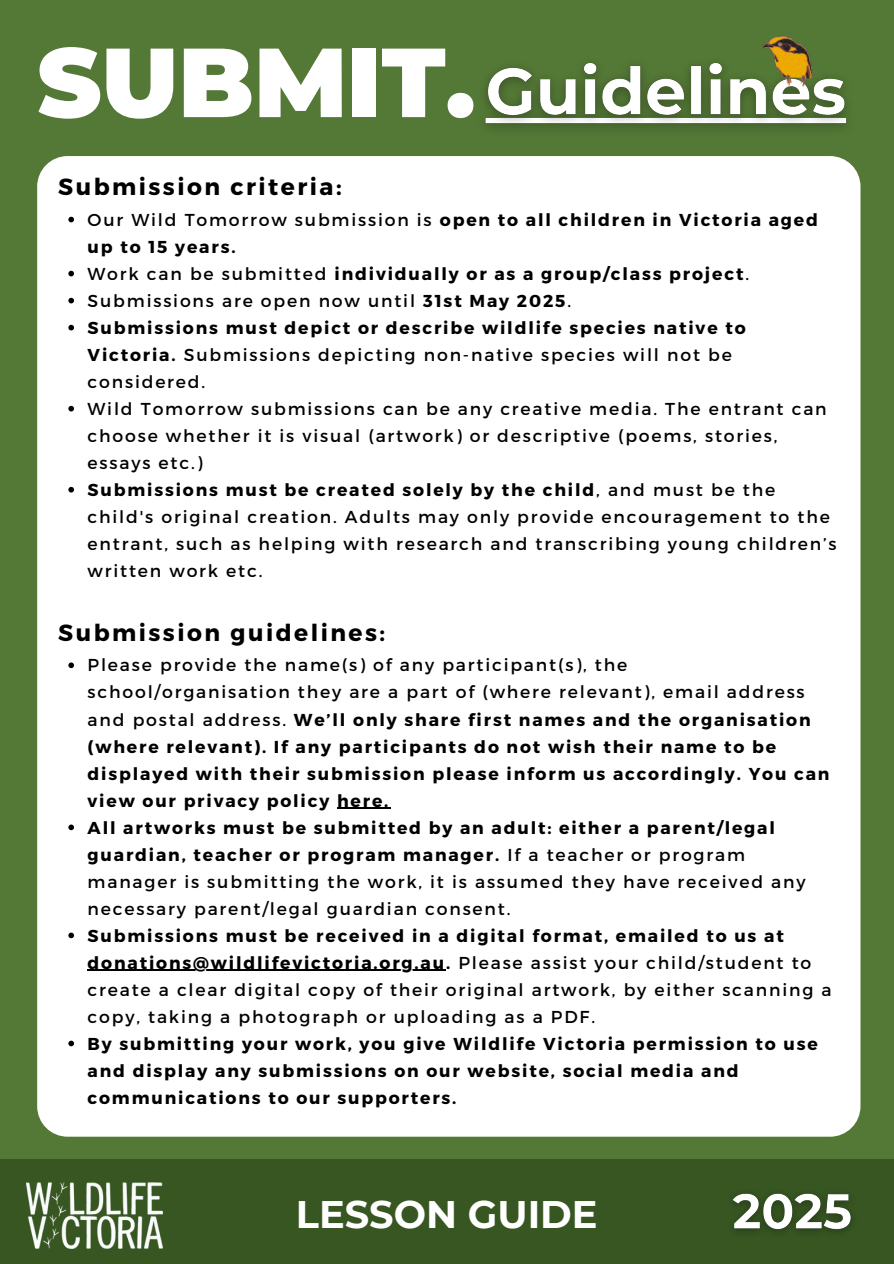
<style>
.page{position:relative;width:894px;height:1264px;background:#fff}
.page>*{position:absolute;margin:0;border:0;box-sizing:border-box;transform-origin:0 0}
.t1{font:900 97.8px "Montserrat";color:#fff}
.t2{font:700 38.25px "Montserrat";color:#fff}
.t3{font:700 23.25px "Montserrat";letter-spacing:.105em;color:#000}
.t4{font:17.25px/27px "Montserrat";letter-spacing:.105em;color:#000}
.t5{font:700 17.25px/27px "Montserrat";letter-spacing:.105em;color:#000}
.s1{font-weight:400}
.s2{font-weight:700}
</style>
<div class="page">
<div style="left:0;top:0;width:893px;height:1263px;background:#547836"></div>
<div style="left:37px;top:156px;width:823px;height:980px;background:#fff;border-radius:30px"></div>
<svg style="left:68px;top:217px;width:6px;height:5px"></svg>
<svg style="left:68px;top:271px;width:6px;height:5px"></svg>
<svg style="left:68px;top:298px;width:6px;height:5px"></svg>
<svg style="left:68px;top:325px;width:6px;height:5px"></svg>
<svg style="left:68px;top:406px;width:6px;height:5px"></svg>
<svg style="left:68px;top:487px;width:6px;height:5px"></svg>
<svg style="left:68px;top:662px;width:6px;height:6px"></svg>
<hr style="left:337px;top:807px;width:47px;height:1px;background:#000">
<svg style="left:68px;top:824px;width:6px;height:6px"></svg>
<svg style="left:68px;top:932px;width:6px;height:6px"></svg>
<hr style="left:88px;top:969px;width:358px;height:1px;background:#000">
<svg style="left:68px;top:1040px;width:6px;height:6px"></svg>
<img style="left:485px;top:62px;width:362px;height:66px">
<img style="left:737px;top:35px;width:81px;height:66px">
<div style="left:0;top:1159px;width:893px;height:104px;background:#375622"></div>
<img style="left:26px;top:1182px;width:136px;height:66px">
<img style="left:733px;top:1193px;width:118px;height:39px">
<p class="t1" style="left:37px;top:22px;width:439px">SUBMIT.</p>
<h1 class="t3" style="left:58px;top:172px;width:285px">Submission criteria:</h1>
<p class="t5" style="left:88px;top:205px;width:731px"><span class="s1">Our Wild Tomorrow submission is</span> open to all children in Victoria aged up to 15 years.</p>
<h5 class="t5" style="left:88px;top:259px;width:662px"><span class="s1">Work can be submitted</span> individually or as a group/class project<span class="s1">.</span></h5>
<p class="t4" style="left:88px;top:286px;width:485px">Submissions are open now until <span class="s2">31st May 2025</span>.</p>
<p class="t5" style="left:88px;top:313px;width:659px">Submissions must depict or describe wildlife species native to<br>Victoria. <span class="s1">Submissions depicting non-native species will not be considered.</span></p>
<p class="t4" style="left:88px;top:394px;width:740px">Wild Tomorrow submissions can be any creative media. The entrant can choose whether it is visual (artwork) or descriptive (poems, stories, essays etc.)</p>
<p class="t4" style="left:88px;top:475px;width:750px"><span class="s2">Submissions must be created solely by the child</span>, and must be the child's original creation. Adults may only provide encouragement to the entrant, such as helping with research and transcribing young children’s written work etc.</p>
<p class="t3" style="left:58px;top:617px;width:328px">Submission guidelines:</p>
<p class="t5" style="left:88px;top:651px;width:743px"><span class="s1">Please provide the name(s) of any participant(s), the school/organisation they are a part of (where relevant), email address and postal address.</span> We’ll only share first names and the organisation (where relevant). If any participants do not wish their name to be displayed with their submission please inform us accordingly. You can view our privacy policy here.</p>
<h5 class="t4" style="left:88px;top:813px;width:719px"><span class="s2">All artworks must be submitted by an adult: either a parent/legal guardian, teacher or program manager.</span> If a teacher or program manager is submitting the work, it is assumed they have received any necessary parent/legal guardian consent.</h5>
<p class="t5" style="left:88px;top:921px;width:697px">Submissions must be received in a digital format, emailed to us at</p>
<p class="t4" style="left:88px;top:948px;width:745px"><span class="s2">donations@wildlifevictoria.org.au.</span> Please assist your child/student to create a clear digital copy of their original artwork, by either scanning a copy, taking a photograph or uploading as a PDF.<br><span class="s2">By submitting your work, you give Wildlife Victoria permission to use</span></p>
<p class="t5" style="left:88px;top:1056px;width:652px">and display any submissions on our website, social media and communications to our supporters.</p>
<p class="t2" style="left:296px;top:1191px;width:303px">LESSON GUIDE</p>
</div>
